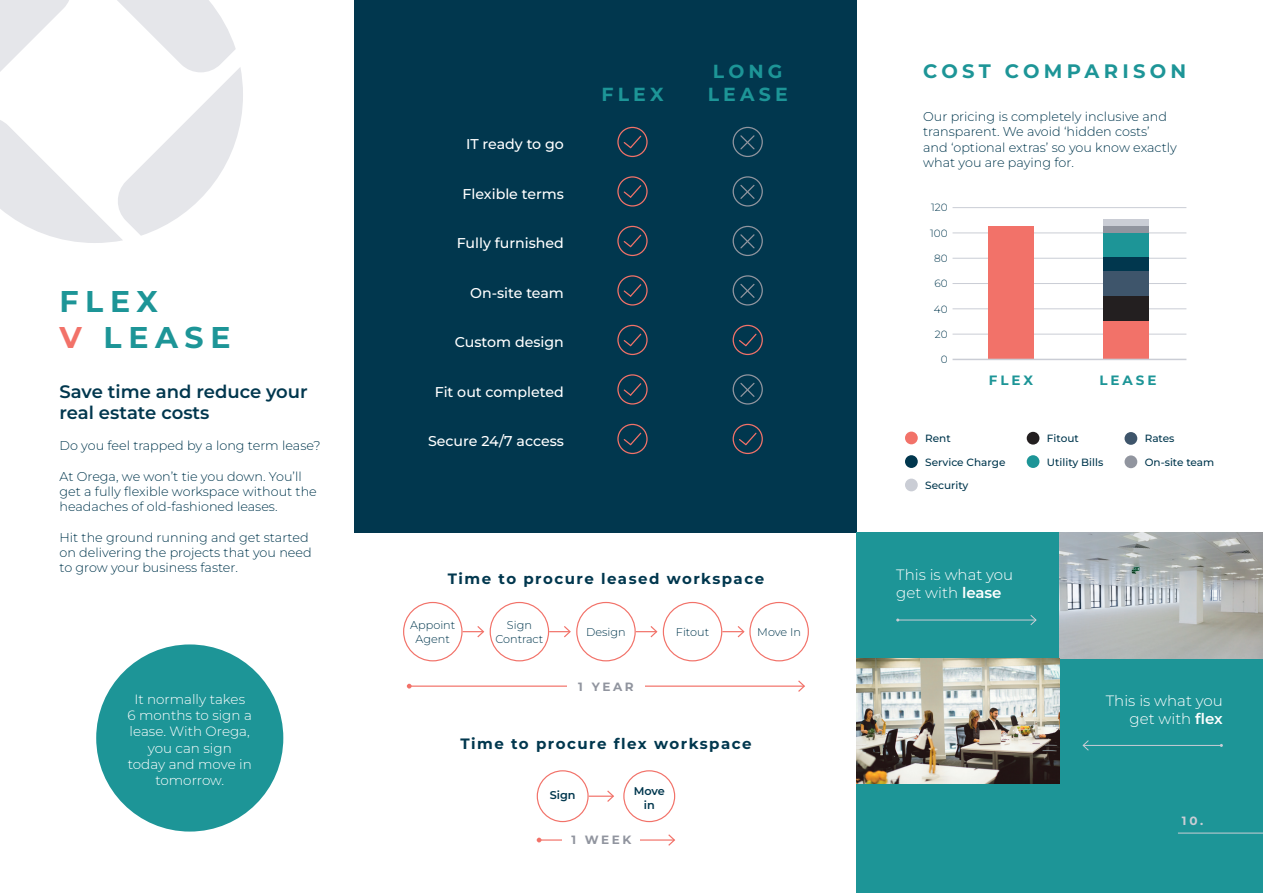
<style>
.page{position:relative;width:1263px;height:893px;background:#fff}
.page>*{position:absolute;margin:0;border:0;box-sizing:border-box;transform-origin:0 0}
.t1{font:700 30px/36px "Montserrat";letter-spacing:.22em;color:#1d9597}
.t2{font:700 19.5px "Montserrat";letter-spacing:.22em;color:#1d9597}
.t3{font:700 18.9px/22.6px "Montserrat";letter-spacing:.22em;color:#1d9597}
.t4{font:600 18px/21.6px "Montserrat";color:#01374e}
.t5{font:700 15px "Montserrat";letter-spacing:.1em;color:#01374e}
.t6{font:300 15px/18px "Montserrat";color:#fff;text-align:right}
.t7{font:500 14.25px "Montserrat";color:#fff}
.t8{font:300 13.5px/16.2px "Montserrat";color:#fff;text-align:center}
.t9{font:700 13.5px "Montserrat";letter-spacing:.22em;color:#1d9597}
.t10{font:300 12.75px/15.3px "Montserrat";color:#01374e}
.t11{font:700 12px "Montserrat";letter-spacing:.22em;color:#91959f}
.t12{font:700 12px "Montserrat";color:#cacdd5}
.t13{font:300 11.25px/13.5px "Montserrat";color:#01374e;text-align:center}
.t14{font:600 11.25px/13.5px "Montserrat";color:#01374e;text-align:center}
.t15{font:500 10.5px "Montserrat";color:#01374e}
.t16{font:300 10.5px "Montserrat";color:#01374e}
.s1{color:#f27269}
.s2{font-weight:600}
</style>
<div class="page">
<svg style="left:0;top:0;width:243px;height:243px"></svg>
<div style="left:354px;top:0;width:502px;height:533px;background:#01374e"></div>
<div style="left:856px;top:533px;width:407px;height:360px;background:#1d9597"></div>
<hr style="left:1178px;top:833px;width:85px;height:1px;background:#cacdd5">
<div style="left:617px;top:127px;width:31px;height:30px;border:1px solid #f27269;border-radius:50%"></div>
<svg style="left:623px;top:135px;width:19px;height:14px"></svg>
<div style="left:617px;top:226px;width:31px;height:30px;border:1px solid #f27269;border-radius:50%"></div>
<svg style="left:623px;top:234px;width:19px;height:14px"></svg>
<div style="left:617px;top:275px;width:31px;height:31px;border:1px solid #f27269;border-radius:50%"></div>
<svg style="left:623px;top:284px;width:19px;height:13px"></svg>
<div style="left:617px;top:325px;width:31px;height:30px;border:1px solid #f27269;border-radius:50%"></div>
<svg style="left:623px;top:333px;width:19px;height:14px"></svg>
<div style="left:617px;top:374px;width:31px;height:31px;border:1px solid #f27269;border-radius:50%"></div>
<svg style="left:623px;top:383px;width:19px;height:13px"></svg>
<div style="left:617px;top:424px;width:31px;height:30px;border:1px solid #f27269;border-radius:50%"></div>
<svg style="left:623px;top:432px;width:19px;height:14px"></svg>
<div style="left:733px;top:127px;width:30px;height:30px;border:1px solid #91959f;border-radius:50%"></div>
<svg style="left:740px;top:135px;width:15px;height:15px"></svg>
<div style="left:617px;top:176px;width:31px;height:31px;border:1px solid #f27269;border-radius:50%"></div>
<svg style="left:623px;top:185px;width:19px;height:13px"></svg>
<div style="left:733px;top:176px;width:30px;height:31px;border:1px solid #91959f;border-radius:50%"></div>
<svg style="left:740px;top:184px;width:15px;height:15px"></svg>
<div style="left:733px;top:226px;width:30px;height:30px;border:1px solid #91959f;border-radius:50%"></div>
<svg style="left:740px;top:234px;width:15px;height:15px"></svg>
<div style="left:733px;top:275px;width:30px;height:31px;border:1px solid #91959f;border-radius:50%"></div>
<svg style="left:740px;top:283px;width:15px;height:15px"></svg>
<div style="left:733px;top:374px;width:30px;height:31px;border:1px solid #91959f;border-radius:50%"></div>
<svg style="left:740px;top:382px;width:15px;height:15px"></svg>
<hr style="left:952px;top:334px;width:234px;height:1px;background:#cacdd5">
<hr style="left:952px;top:283px;width:234px;height:1px;background:#cacdd5">
<hr style="left:952px;top:233px;width:234px;height:1px;background:#cacdd5">
<hr style="left:952px;top:308px;width:234px;height:1px;background:#cacdd5">
<hr style="left:952px;top:258px;width:234px;height:1px;background:#cacdd5">
<hr style="left:952px;top:207px;width:234px;height:1px;background:#cacdd5">
<div style="left:988px;top:226px;width:45px;height:133px;background:#f27269"></div>
<div style="left:1104px;top:220px;width:45px;height:6px;background:#cacdd5"></div>
<div style="left:1104px;top:226px;width:45px;height:7px;background:#91959f"></div>
<div style="left:1104px;top:233px;width:45px;height:25px;background:#1d9597"></div>
<div style="left:1104px;top:258px;width:45px;height:13px;background:#01374e"></div>
<div style="left:1104px;top:271px;width:45px;height:25px;background:#3e556b"></div>
<div style="left:1104px;top:296px;width:45px;height:25px;background:#231f20"></div>
<div style="left:1104px;top:321px;width:45px;height:38px;background:#f27269"></div>
<hr style="left:952px;top:359px;width:234px;height:1px;background:#cacdd5">
<div style="left:905px;top:432px;width:13px;height:12px;background:#f27269;border-radius:50%"></div>
<div style="left:1027px;top:432px;width:12px;height:13px;background:#231f20;border-radius:50%"></div>
<div style="left:1124px;top:432px;width:13px;height:13px;background:#3e556b;border-radius:50%"></div>
<div style="left:905px;top:455px;width:13px;height:13px;background:#01374e;border-radius:50%"></div>
<div style="left:1027px;top:455px;width:12px;height:13px;background:#1d9597;border-radius:50%"></div>
<div style="left:1124px;top:455px;width:13px;height:13px;background:#91959f;border-radius:50%"></div>
<div style="left:905px;top:479px;width:13px;height:12px;background:#cacdd5;border-radius:50%"></div>
<img style="left:1059px;top:533px;width:204px;height:125px">
<img style="left:856px;top:658px;width:203px;height:125px">
<hr style="left:1083px;top:745px;width:138px;height:1px;background:#cacdd5">
<svg style="left:1082px;top:740px;width:7px;height:11px"></svg>
<hr style="left:898px;top:620px;width:138px;height:1px;background:#cacdd5">
<svg style="left:1030px;top:615px;width:7px;height:10px"></svg>
<hr style="left:409px;top:685px;width:395px;height:2px;background:#f27269">
<svg style="left:407px;top:684px;width:5px;height:4px"></svg>
<svg style="left:797px;top:680px;width:8px;height:12px"></svg>
<div style="left:403px;top:602px;width:60px;height:59px;border:1px solid #f27269;border-radius:50%"></div>
<div style="left:490px;top:602px;width:59px;height:59px;border:1px solid #f27269;border-radius:50%"></div>
<div style="left:576px;top:602px;width:60px;height:59px;border:1px solid #f27269;border-radius:50%"></div>
<div style="left:663px;top:602px;width:59px;height:59px;border:1px solid #f27269;border-radius:50%"></div>
<div style="left:749px;top:602px;width:60px;height:59px;border:1px solid #f27269;border-radius:50%"></div>
<svg style="left:463px;top:626px;width:22px;height:12px"></svg>
<svg style="left:549px;top:626px;width:22px;height:12px"></svg>
<svg style="left:636px;top:626px;width:22px;height:12px"></svg>
<svg style="left:722px;top:626px;width:23px;height:12px"></svg>
<div style="left:567px;top:679px;width:78px;height:11px;background:#fff"></div>
<div style="left:537px;top:770px;width:52px;height:52px;border:1px solid #f27269;border-radius:50%"></div>
<div style="left:623px;top:770px;width:52px;height:52px;border:1px solid #f27269;border-radius:50%"></div>
<svg style="left:589px;top:790px;width:25px;height:12px"></svg>
<hr style="left:539px;top:839px;width:135px;height:2px;background:#f27269">
<svg style="left:537px;top:838px;width:4px;height:4px"></svg>
<svg style="left:667px;top:834px;width:8px;height:12px"></svg>
<div style="left:563px;top:833px;width:77px;height:11px;background:#fff"></div>
<div style="left:96px;top:644px;width:187px;height:187px;background:#1d9597;border-radius:50%"></div>
<div style="left:733px;top:325px;width:30px;height:30px;border:1px solid #f27269;border-radius:50%"></div>
<svg style="left:739px;top:333px;width:18px;height:14px"></svg>
<div style="left:733px;top:424px;width:30px;height:30px;border:1px solid #f27269;border-radius:50%"></div>
<svg style="left:739px;top:432px;width:18px;height:14px"></svg>
<h1 class="t1" style="left:60px;top:282px;width:172px">FLEX<br><span class="s1">V</span> LEASE</h1>
<h3 class="t4" style="left:60px;top:380px;width:250px">Save time and reduce your real estate costs</h3>
<p class="t10" style="left:60px;top:437px;width:263px">Do you feel trapped by a long term lease?</p>
<p class="t10" style="left:60px;top:468px;width:259px">At Orega, we won’t tie you down. You’ll get a fully flexible workspace without the headaches of old-fashioned leases.</p>
<p class="t10" style="left:60px;top:529px;width:254px">Hit the ground running and get started on delivering the projects that you need to grow your business faster.</p>
<p class="t8" style="left:128px;top:691px;width:126px">It normally takes<br>6 months to sign a lease. With Orega, you can sign today and move in tomorrow.</p>
<p class="t7" style="left:466px;top:134px;width:99px">IT ready to go</p>
<p class="t7" style="left:462px;top:184px;width:103px">Flexible terms</p>
<p class="t7" style="left:457px;top:233px;width:109px">Fully furnished</p>
<p class="t7" style="left:470px;top:283px;width:95px">On-site team</p>
<p class="t7" style="left:455px;top:332px;width:111px">Custom design</p>
<p class="t7" style="left:435px;top:382px;width:131px">Fit out completed</p>
<p class="t7" style="left:428px;top:431px;width:137px">Secure 24/7 access</p>
<h3 class="t3" style="left:601px;top:82px;width:64px">FLEX</h3>
<h3 class="t3" style="left:708px;top:59px;width:82px">LONG<br>LEASE</h3>
<p class="t5" style="left:448px;top:568px;width:318px">Time to procure leased workspace</p>
<p class="t13" style="left:410px;top:618px;width:47px">Appoint<br>Agent</p>
<p class="t13" style="left:495px;top:618px;width:50px">Sign<br>Contract</p>
<p class="t13" style="left:586px;top:625px;width:41px">Design</p>
<p class="t13" style="left:676px;top:625px;width:35px">Fitout</p>
<p class="t13" style="left:757px;top:625px;width:45px">Move In</p>
<p class="t11" style="left:578px;top:678px;width:57px">1 YEAR</p>
<p class="t5" style="left:460px;top:733px;width:293px">Time to procure flex workspace</p>
<p class="t14" style="left:550px;top:788px;width:27px">Sign</p>
<p class="t14" style="left:634px;top:784px;width:33px">Move in</p>
<p class="t11" style="left:571px;top:831px;width:62px">1 WEEK</p>
<h2 class="t2" style="left:923px;top:57px;width:265px">COST COMPARISON</h2>
<p class="t10" style="left:923px;top:109px;width:255px">Our pricing is completely inclusive and transparent. We avoid ‘hidden costs’ and ‘optional extras’ so you know exactly what you are paying for.</p>
<p class="t16" style="left:931px;top:200px;width:18px">120</p>
<p class="t16" style="left:930px;top:226px;width:19px">100</p>
<p class="t16" style="left:934px;top:251px;width:15px">80</p>
<p class="t16" style="left:934px;top:277px;width:15px">60</p>
<p class="t16" style="left:934px;top:302px;width:15px">40</p>
<p class="t16" style="left:935px;top:327px;width:14px">20</p>
<p class="t16" style="left:941px;top:353px;width:8px">0</p>
<p class="t9" style="left:989px;top:371px;width:46px">FLEX</p>
<p class="t9" style="left:1099px;top:371px;width:59px">LEASE</p>
<p class="t15" style="left:925px;top:431px;width:27px">Rent</p>
<p class="t15" style="left:1047px;top:431px;width:33px">Fitout</p>
<p class="t15" style="left:1145px;top:431px;width:31px">Rates</p>
<p class="t15" style="left:925px;top:455px;width:82px">Service Charge</p>
<p class="t15" style="left:1047px;top:455px;width:58px">Utility Bills</p>
<p class="t15" style="left:1145px;top:455px;width:71px">On-site team</p>
<p class="t15" style="left:925px;top:478px;width:45px">Security</p>
<p class="t6" style="left:896px;top:566px;width:119px;text-align:left">This is what you get with <span class="s2">lease</span></p>
<p class="t6" style="left:1106px;top:691px;width:119px">This is what you get with <span class="s2">flex</span></p>
<p class="t12" style="left:1182px;top:812px;width:23px">10.</p>
</div>
